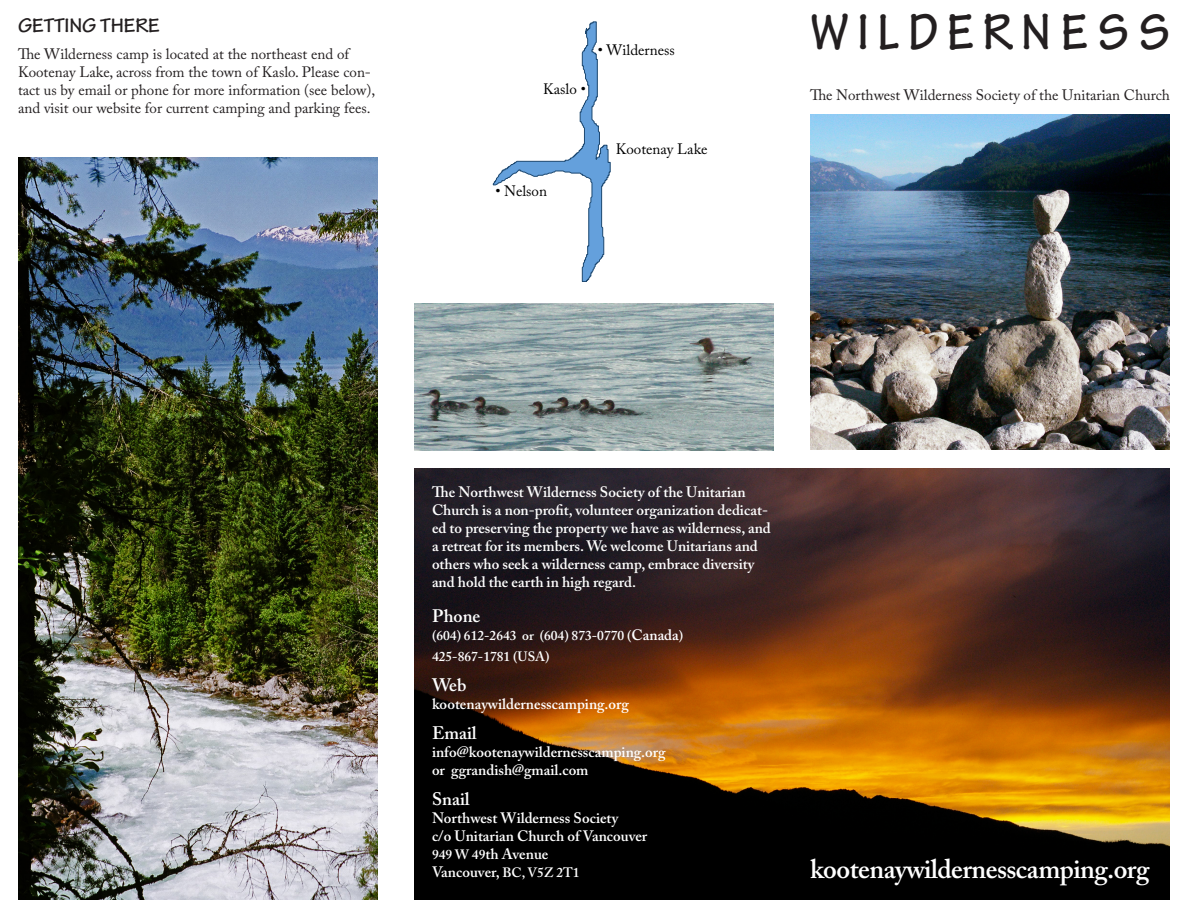
<style>
.page{position:relative;width:1188px;height:918px;background:#fff}
.page>*{position:absolute;margin:0;border:0;box-sizing:border-box;transform-origin:0 0}
.t1{font:700 54px "Tekton Pro";letter-spacing:.18em;color:#231f20;scale:.9 1}
.t2{font:600 27px "Adobe Caslon Pro";letter-spacing:-.02em;color:#fff}
.t3{font:700 21px "Tekton Pro";color:#231f20}
.t4{font:600 18px "Adobe Caslon Pro";color:#fff}
.t5{font:600 15px/18px "Adobe Caslon Pro";color:#fff}
.t6{font:15px/18px "Adobe Caslon Pro";color:#231f20}
.t7{font:15px "Adobe Caslon Pro";color:#000}
.t8{font:600 13.5px "Adobe Caslon Pro";color:#fff}
.s1{font-size:15px}
.s2{font-size:13.5px}
</style>
<div class="page">
<svg style="left:492px;top:21px;width:119px;height:261px"></svg>
<img style="left:810px;top:115px;width:360px;height:335px">
<img style="left:414px;top:468px;width:756px;height:432px">
<img style="left:18px;top:158px;width:360px;height:742px">
<img style="left:414px;top:303px;width:360px;height:148px">
<p class="t3" style="left:18px;top:13px;width:143px">GETTING THERE</p>
<p class="t6" style="left:18px;top:45px;width:359px">The Wilderness camp is located at the northeast end of Kootenay Lake, across from the town of Kaslo. Please con&shy;tact us by email or phone for more information (see below), and visit our website for current camping and parking fees.</p>
<p class="t7" style="left:543px;top:80px;width:44px">Kaslo •</p>
<p class="t7" style="left:598px;top:41px;width:79px">• Wilderness</p>
<p class="t7" style="left:495px;top:182px;width:53px">• Nelson</p>
<p class="t7" style="left:616px;top:140px;width:93px">Kootenay Lake</p>
<p class="t1" style="left:810px;top:1px;width:401px">WILDERNESS</p>
<p class="t6" style="left:810px;top:86px;width:361px">The Northwest Wilderness Society of the Unitarian Church</p>
<p class="t5" style="left:432px;top:483px;width:340px">The Northwest Wilderness Society of the Unitarian Church is a non-profit, volunteer organization dedicat&shy;ed to preserving the property we have as wilderness, and a retreat for its members. We welcome Unitarians and others who seek a wilderness camp, embrace diversity and hold the earth in high regard.</p>
<p class="t4" style="left:432px;top:605px;width:50px">Phone</p>
<p class="t8" style="left:432px;top:627px;width:253px">(604) 612-2643 or (604) 873-0770 (<span class="s1">Canada</span>)</p>
<p class="t8" style="left:432px;top:649px;width:119px">425-867-1781 (USA)</p>
<p class="t4" style="left:432px;top:674px;width:36px">Web</p>
<p class="t5" style="left:432px;top:695px;width:198px">kootenaywildernesscamping.org</p>
<p class="t4" style="left:432px;top:722px;width:46px">Email</p>
<p class="t5" style="left:432px;top:743px;width:235px">info@kootenaywildernesscamping.org</p>
<p class="t5" style="left:432px;top:761px;width:158px">or ggrandish@gmail.com</p>
<p class="t4" style="left:432px;top:788px;width:39px">Snail</p>
<p class="t5" style="left:432px;top:809px;width:188px">Northwest Wilderness Society</p>
<p class="t5" style="left:432px;top:827px;width:217px">c/o Unitarian Church of Vancouver</p>
<p class="t5" style="left:432px;top:845px;width:118px"><span class="s2">949 W 49</span>th Avenue</p>
<p class="t5" style="left:432px;top:863px;width:149px">Vancouver, <span class="s2">BC, V5Z 2T1</span></p>
<p class="t2" style="left:810px;top:853px;width:341px">kootenaywildernesscamping.org</p>
</div>
